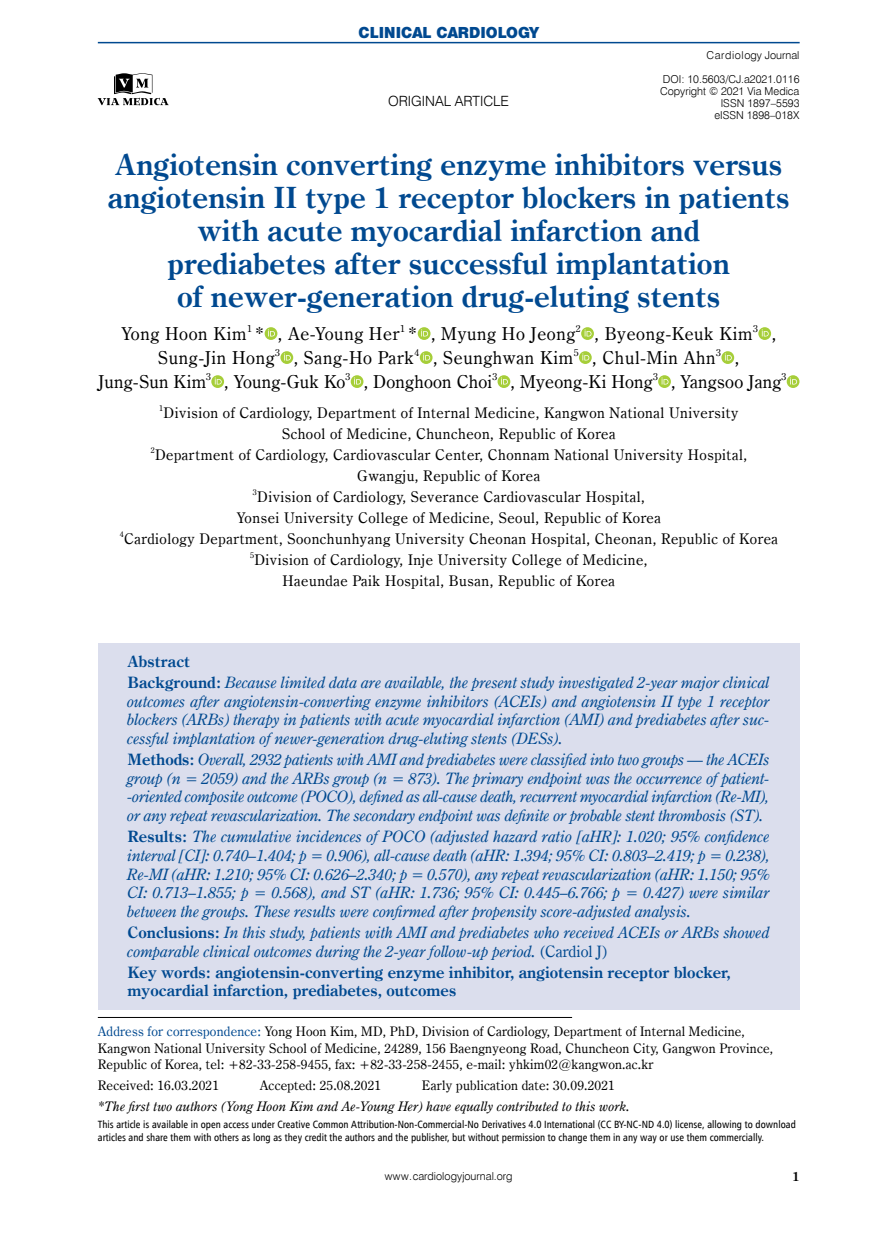
<style>
.page{position:relative;width:872px;height:1234px;background:#fff}
.page>*{position:absolute;margin:0;border:0;box-sizing:border-box;transform-origin:0 0}
.t1{font:700 29.4px/33px "Century Oldst EU";color:#004990;text-align:center}
.t2{font:17.85px "Century Oldst EU";letter-spacing:.035em;color:#000}
.t3{font:17.85px "Century Oldst EU";letter-spacing:.015em;color:#000}
.t4{font:italic 15.75px/18.8px "Century Oldst EU";color:#004990;text-align:justify}
.t5{font:700 15.75px/18.8px "Century Oldst EU";color:#004990}
.t6{font:14.7px/21px "Century Oldst EU";letter-spacing:.035em;color:#000;text-align:center}
.t7{font:14.1px "Swis 721 Blk 2 EU";color:#004990}
.t8{font:14.1px "Swis 721 Lt EU";color:#000}
.t9{font:13.2px/16.5px "Century Oldst EU";letter-spacing:.015em;color:#000}
.t10{font:italic 13.2px "Century Oldst EU";letter-spacing:.015em;color:#000}
.t11{font:700 12.75px "Century Oldst EU";color:#000}
.t12{font:10.95px/12px "Swis 721 Lt EU";color:#000;text-align:right}
.t13{font:10.5px/12.8px "Humnst 777 Cn EU";color:#000}
.s1{font-weight:700;font-style:normal}
.s2{font-style:normal}
.s3{color:#004990}
</style>
<div class="page">
<hr style="left:98px;top:1016px;width:474px;height:1px;background:#000">
<svg style="left:265px;top:327px;width:12px;height:13px"></svg>
<svg style="left:268px;top:329px;width:7px;height:7px"></svg>
<svg style="left:418px;top:327px;width:12px;height:13px"></svg>
<svg style="left:421px;top:329px;width:7px;height:7px"></svg>
<svg style="left:581px;top:327px;width:13px;height:13px"></svg>
<svg style="left:584px;top:329px;width:7px;height:7px"></svg>
<svg style="left:758px;top:327px;width:13px;height:13px"></svg>
<svg style="left:761px;top:329px;width:7px;height:7px"></svg>
<svg style="left:280px;top:351px;width:13px;height:13px"></svg>
<svg style="left:284px;top:353px;width:7px;height:7px"></svg>
<svg style="left:420px;top:351px;width:12px;height:13px"></svg>
<svg style="left:423px;top:353px;width:7px;height:7px"></svg>
<svg style="left:579px;top:351px;width:12px;height:13px"></svg>
<svg style="left:582px;top:353px;width:7px;height:7px"></svg>
<svg style="left:721px;top:351px;width:13px;height:13px"></svg>
<svg style="left:725px;top:353px;width:7px;height:7px"></svg>
<svg style="left:211px;top:375px;width:13px;height:13px"></svg>
<svg style="left:215px;top:377px;width:7px;height:7px"></svg>
<svg style="left:351px;top:375px;width:12px;height:13px"></svg>
<svg style="left:354px;top:377px;width:7px;height:7px"></svg>
<svg style="left:497px;top:375px;width:13px;height:13px"></svg>
<svg style="left:501px;top:377px;width:7px;height:7px"></svg>
<svg style="left:658px;top:375px;width:13px;height:13px"></svg>
<svg style="left:661px;top:377px;width:7px;height:7px"></svg>
<svg style="left:786px;top:375px;width:13px;height:13px"></svg>
<svg style="left:790px;top:377px;width:7px;height:7px"></svg>
<div style="left:98px;top:642px;width:701px;height:367px;background:#dbdeed"></div>
<svg style="left:98px;top:73px;width:71px;height:32px"></svg>
<hr style="left:98px;top:42px;width:701px;height:1px;background:#004990">
<p class="t7" style="left:358px;top:23px;width:182px">CLINICAL CARDIOLOGY</p>
<p class="t8" style="left:388px;top:93px;width:123px">o ri ginal artic le</p>
<p class="t12" style="left:663px;top:43px;width:138px;line-height:24px">Cardiology Journal<br>DOI: 10.5603/CJ.a2021.0116</p>
<p class="t12" style="left:660px;top:85px;width:141px">Copyright © 2021 Via Medica<br>ISSN 1897–5593<br>eISSN 1898–018X</p>
<h1 class="t1" style="left:108px;top:149px;width:683px">Angiotensin converting enzyme inhibitors versus angiotensin II type 1 receptor blockers in patients with acute myocardial infarction and<br>prediabetes after successful implantation<br>of newer-generation drug-eluting stents</h1>
<p class="t2" style="left:121px;top:322px;width:656px">Yong Hoon Kim<sup>1</sup> * , Ae-Young Her<sup>1</sup> * , Myung Ho Jeong<sup>2</sup> , Byeong-Keuk Kim<sup>3</sup> ,</p>
<p class="t2" style="left:158px;top:346px;width:582px">Sung-Jin Hong<sup>3</sup> , Sang-Ho Park<sup>4</sup> , Seunghwan Kim<sup>5</sup> , Chul-Min Ahn<sup>3</sup> ,</p>
<p class="t3" style="left:98px;top:370px;width:690px">Jung-Sun Kim<sup>3</sup> , Young-Guk Ko<sup>3</sup> , Donghoon Choi<sup>3</sup> , Myeong-Ki Hong<sup>3</sup> , Yangsoo Jang<sup>3</sup></p>
<p class="t6" style="left:120px;top:402px;width:659px"><sup>1</sup>Division of Cardiology, Department of Internal Medicine, Kangwon National University<br>School of Medicine, Chuncheon, Republic of Korea<br><sup>2</sup>Department of Cardiology, Cardiovascular Center, Chonnam National University Hospital, Gwangju, Republic of Korea<br><sup>3</sup>Division of Cardiology, Severance Cardiovascular Hospital,<br>Yonsei University College of Medicine, Seoul, Republic of Korea<br><sup>4</sup>Cardiology Department, Soonchunhyang University Cheonan Hospital, Cheonan, Republic of Korea <sup>5</sup>Division of Cardiology, Inje University College of Medicine,<br>Haeundae Paik Hospital, Busan, Republic of Korea</p>
<p class="t4" style="left:128px;top:651px;width:644px;line-height:20.9px"><span class="s1">Abstract<br>Background:</span> Because limited data are available, the present study investigated 2-year major clinical</p>
<p class="t4" style="left:128px;top:691px;width:644px">outcomes after angiotensin-converting enzyme inhibitors (ACEIs) and angiotensin II type 1 receptor blockers (ARBs) therapy in patients with acute myocardial infarction (AMI) and prediabetes after suc&shy;cessful implantation of newer-generation drug-eluting stents (DESs).</p>
<p class="t4" style="left:128px;top:750px;width:644px"><span class="s1">Methods:</span> Overall, 2932 patients with AMI and prediabetes were classified into two groups — the ACEIs group (n = 2059) and the ARBs group (n = 873). The primary endpoint was the occurrence of patient--oriented composite outcome (POCO), defined as all-cause death, recurrent myocardial infarction (Re-MI), or any repeat revascularization. The secondary endpoint was definite or probable stent thrombosis (ST).</p>
<p class="t4" style="left:128px;top:827px;width:644px"><span class="s1">Results:</span> The cumulative incidences of POCO (adjusted hazard ratio [aHR]: 1.020; 95% confidence interval [CI]: 0.740–1.404; p = 0.906), all-cause death (aHR: 1.394; 95% CI: 0.803–2.419; p = 0.238), Re-MI (aHR: 1.210; 95% CI: 0.626–2.340; p = 0.570), any repeat revascularization (aHR: 1.150; 95% CI: 0.713–1.855; p = 0.568), and ST (aHR: 1.736; 95% CI: 0.445–6.766; p = 0.427) were similar between the groups. These results were confirmed after propensity score-adjusted analysis.</p>
<p class="t4" style="left:128px;top:922px;width:644px"><span class="s1">Conclusions:</span> In this study, patients with AMI and prediabetes who received ACEIs or ARBs showed comparable clinical outcomes during the 2-year follow-up period. <span class="s2">(Cardiol J)</span></p>
<p class="t5" style="left:128px;top:963px;width:605px">Key words: angiotensin-converting enzyme inhibitor, angiotensin receptor blocker, myocardial infarction, prediabetes, outcomes</p>
<p class="t9" style="left:98px;top:1023px;width:677px"><span class="s3">Address for correspondence:</span> Yong Hoon Kim, MD, PhD, Division of Cardiology, Department of Internal Medicine,<br>Kangwon National University School of Medicine, 24289, 156 Baengnyeong Road, Chuncheon City, Gangwon Province,<br>Republic of Korea, tel: +82-33-258-9455, fax: +82-33-258-2455, e-mail: yhkim02@kangwon.ac.kr</p>
<p class="t9" style="left:98px;top:1077px;width:123px">Received: 16.03.2021</p>
<p class="t9" style="left:260px;top:1077px;width:123px">Accepted: 25.08.2021</p>
<p class="t9" style="left:422px;top:1077px;width:194px">Early publication date: 30.09.2021</p>
<p class="t10" style="left:98px;top:1097px;width:534px">*The first two authors (Yong Hoon Kim and Ae-Young Her) have equally contributed to this work.</p>
<p class="t13" style="left:98px;top:1117px;width:699px">This article is available in open access under Creative Common Attribution-Non-Commercial-No Derivatives 4.0 International (CC BY-NC-ND 4.0) license, allowing to download articles and share them with others as long as they credit the authors and the publisher, but without permission to change them in any way or use them commercially.</p>
<p class="t12" style="left:385px;top:1170px;width:129px">www.cardiologyjournal.org</p>
<p class="t11" style="left:792px;top:1167px;width:9px">1</p>
</div>
